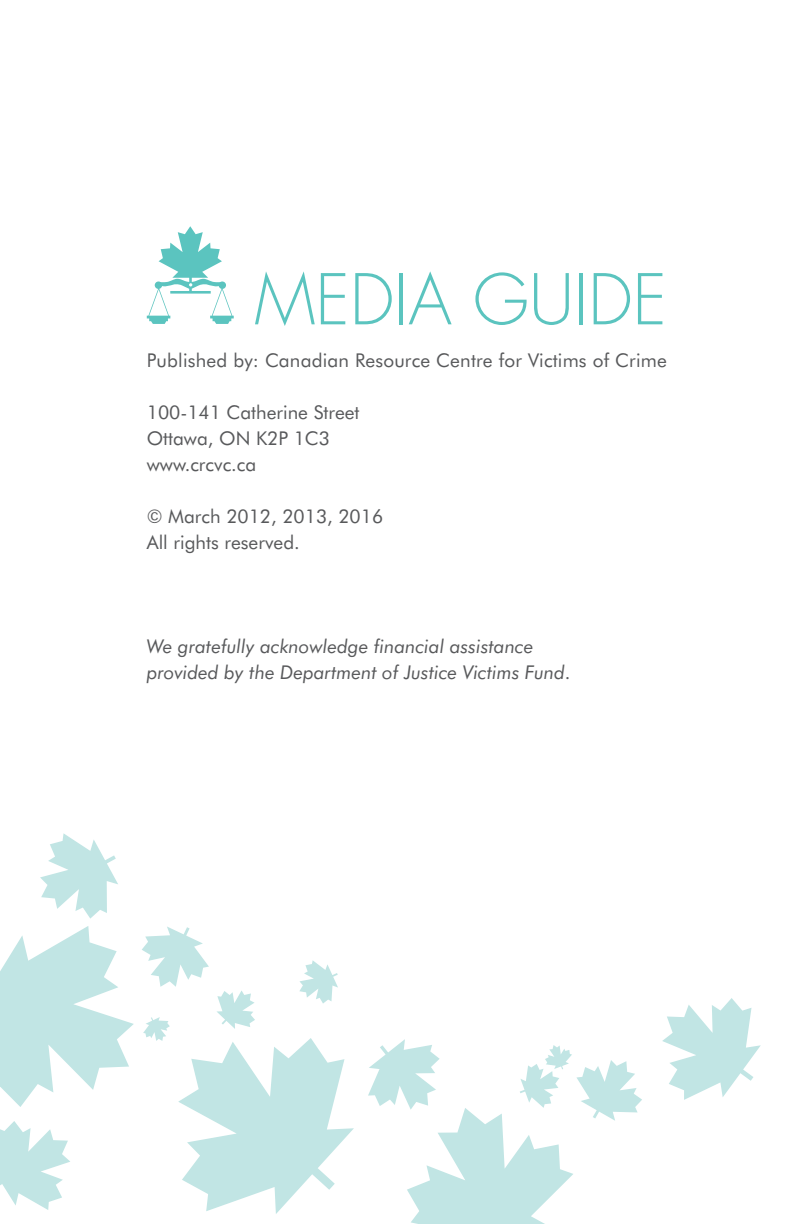
<style>
.page{position:relative;width:792px;height:1224px;background:#fff}
.page>*{position:absolute;margin:0;border:0;box-sizing:border-box;transform-origin:0 0}
.t1{font:300 68px "Futura";color:#5bc4bf}
.t2{font:19px/26px "Futura BT";color:#58595b}
.t3{font:italic 19px/26px "Futura BT";color:#58595b}
.s1{font-style:normal}
</style>
<div class="page">
<svg style="left:147px;top:226px;width:87px;height:98px"></svg>
<svg style="left:662px;top:998px;width:99px;height:102px"></svg>
<svg style="left:40px;top:833px;width:78px;height:86px"></svg>
<svg style="left:178px;top:1038px;width:176px;height:176px"></svg>
<svg style="left:0;top:1121px;width:70px;height:89px"></svg>
<svg style="left:217px;top:990px;width:38px;height:39px"></svg>
<svg style="left:368px;top:1039px;width:274px;height:185px"></svg>
<svg style="left:0;top:926px;width:134px;height:181px"></svg>
<svg style="left:142px;top:927px;width:67px;height:60px"></svg>
<svg style="left:299px;top:960px;width:39px;height:44px"></svg>
<svg style="left:143px;top:1017px;width:27px;height:24px"></svg>
<h1 class="t1" style="left:254px;top:256px;width:414px">MEDIA GUIDE</h1>
<p class="t2" style="left:147px;top:347px;width:522px">Published by: Canadian Resource Centre for Victims of Crime</p>
<p class="t2" style="left:147px;top:399px;width:214px">100-141 Catherine Street<br>Ottawa, ON K2P 1C3 www.crcvc.ca</p>
<p class="t2" style="left:147px;top:503px;width:238px">© March 2012, 2013, 2016<br>All rights reserved.</p>
<p class="t3" style="left:147px;top:633px;width:425px">We gratefully acknowledge financial assistance provided by the Department of Justice Victims Fund<span class="s1">.</span></p>
</div>
